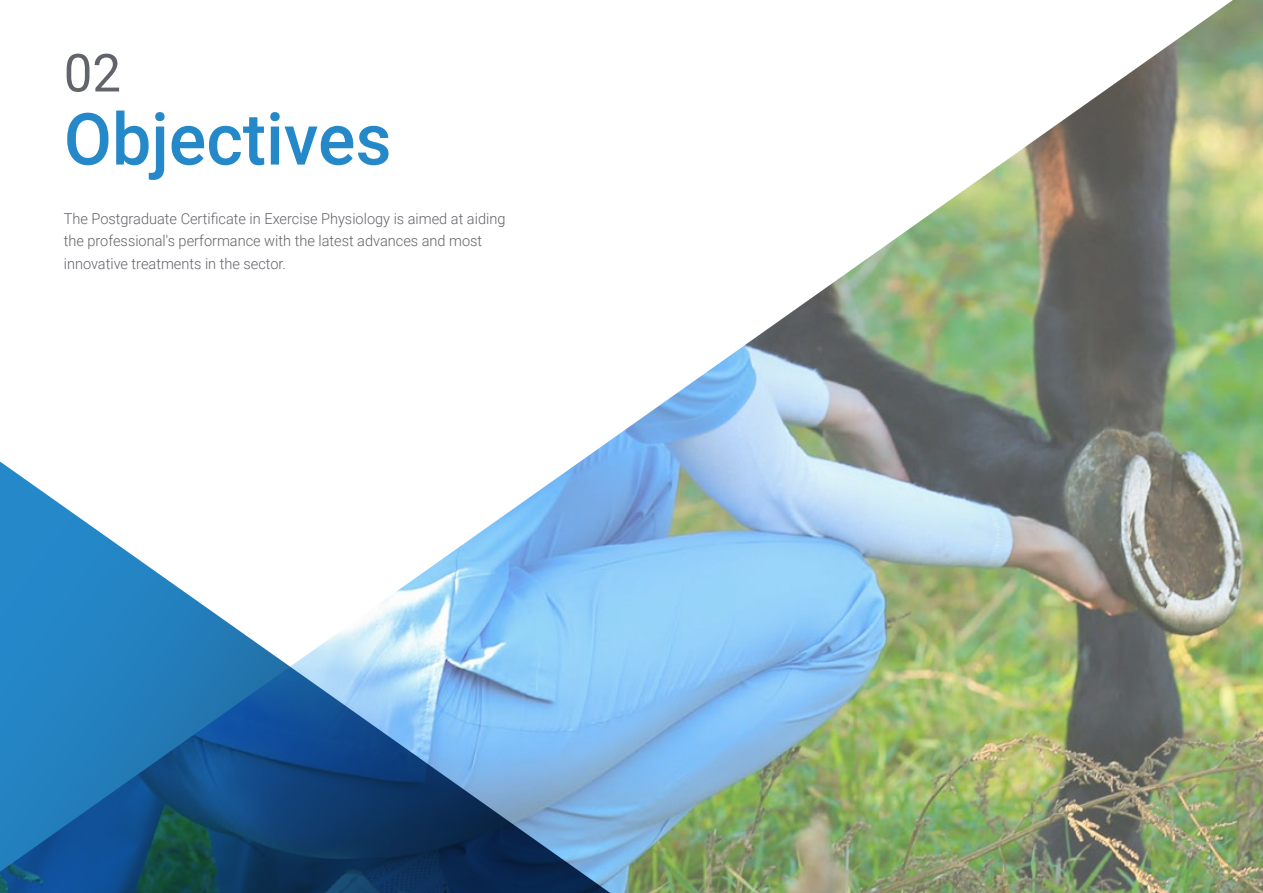
<style>
.page{position:relative;width:1263px;height:893px;background:#fff}
.page>*{position:absolute;margin:0;border:0;box-sizing:border-box;transform-origin:0 0}
.t1{font:500 72px "Roboto";color:#2488c9}
.t2{font:52.5px "Roboto";color:#61646a}
.t3{font:300 15px/22.5px "Roboto";color:#61646a}
</style>
<div class="page">
<img style="left:602px;top:0;width:661px;height:893px">
<svg style="left:0;top:446px;width:640px;height:447px"></svg>
<h2 class="t2" style="left:64px;top:36px;width:59px">02</h2>
<h1 class="t1" style="left:64px;top:89px;width:329px">Objectives</h1>
<p class="t3" style="left:64px;top:207px;width:443px">The Postgraduate Certificate in Exercise Physiology is aimed at aiding the professional's performance with the latest advances and most innovative treatments in the sector.</p>
</div>
